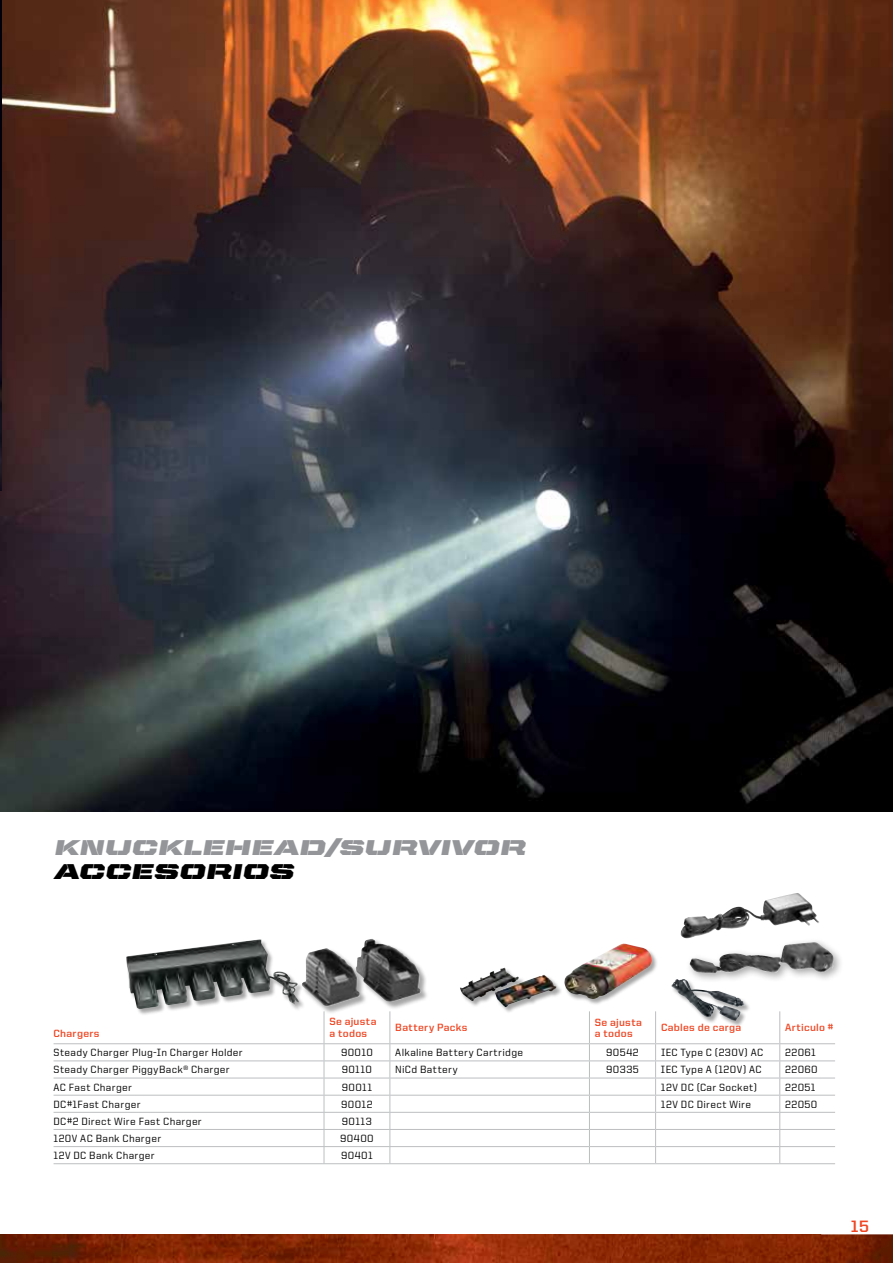
<style>
.page{position:relative;width:893px;height:1263px;background:#fff}
.page>*{position:absolute;margin:0;border:0;box-sizing:border-box;transform-origin:0 0}
.t1{font:21.6px "United Italic Ext Stencil";letter-spacing:-.005em;color:#939598}
.t2{font:21.6px "United Italic Ext Stencil";color:#000}
.t3{font:700 16.5px "United Sans Reg";color:#ef4623}
.t4{font:500 10.5px "United Sans Reg";letter-spacing:.03em;color:#000}
.t5{font:700 10.5px/12px "United Sans Reg";letter-spacing:.03em;color:#ef4623}
</style>
<div class="page">
<img style="left:0;top:0;width:892px;height:811px">
<img style="left:0;top:0;width:1px;height:490px">
<img style="left:0;top:1234px;width:893px;height:29px">
<hr style="left:324px;top:1011px;width:1px;height:32px;background:#bcbec0">
<hr style="left:390px;top:1011px;width:1px;height:32px;background:#bcbec0">
<hr style="left:589px;top:1011px;width:1px;height:32px;background:#bcbec0">
<hr style="left:655px;top:1011px;width:1px;height:32px;background:#bcbec0">
<hr style="left:54px;top:1043px;width:270px;height:1px;background:#bcbec0">
<hr style="left:324px;top:1043px;width:66px;height:1px;background:#bcbec0">
<hr style="left:390px;top:1043px;width:199px;height:1px;background:#bcbec0">
<hr style="left:589px;top:1043px;width:67px;height:1px;background:#bcbec0">
<hr style="left:656px;top:1043px;width:124px;height:1px;background:#bcbec0">
<hr style="left:780px;top:1043px;width:55px;height:1px;background:#bcbec0">
<hr style="left:54px;top:1060px;width:270px;height:1px;background:#bcbec0">
<hr style="left:324px;top:1060px;width:66px;height:1px;background:#bcbec0">
<hr style="left:390px;top:1060px;width:199px;height:1px;background:#bcbec0">
<hr style="left:589px;top:1060px;width:67px;height:1px;background:#bcbec0">
<hr style="left:656px;top:1060px;width:124px;height:1px;background:#bcbec0">
<hr style="left:780px;top:1060px;width:55px;height:1px;background:#bcbec0">
<hr style="left:54px;top:1078px;width:270px;height:1px;background:#bcbec0">
<hr style="left:324px;top:1078px;width:66px;height:1px;background:#bcbec0">
<hr style="left:390px;top:1078px;width:199px;height:1px;background:#bcbec0">
<hr style="left:589px;top:1078px;width:67px;height:1px;background:#bcbec0">
<hr style="left:656px;top:1078px;width:124px;height:1px;background:#bcbec0">
<hr style="left:780px;top:1078px;width:55px;height:1px;background:#bcbec0">
<hr style="left:54px;top:1095px;width:270px;height:1px;background:#bcbec0">
<hr style="left:324px;top:1095px;width:66px;height:1px;background:#bcbec0">
<hr style="left:390px;top:1095px;width:199px;height:1px;background:#bcbec0">
<hr style="left:589px;top:1095px;width:67px;height:1px;background:#bcbec0">
<hr style="left:656px;top:1095px;width:124px;height:1px;background:#bcbec0">
<hr style="left:780px;top:1095px;width:55px;height:1px;background:#bcbec0">
<hr style="left:54px;top:1112px;width:270px;height:1px;background:#bcbec0">
<hr style="left:324px;top:1112px;width:66px;height:1px;background:#bcbec0">
<hr style="left:390px;top:1112px;width:199px;height:1px;background:#bcbec0">
<hr style="left:589px;top:1112px;width:67px;height:1px;background:#bcbec0">
<hr style="left:656px;top:1112px;width:124px;height:1px;background:#bcbec0">
<hr style="left:780px;top:1112px;width:55px;height:1px;background:#bcbec0">
<hr style="left:54px;top:1129px;width:270px;height:1px;background:#bcbec0">
<hr style="left:324px;top:1129px;width:66px;height:1px;background:#bcbec0">
<hr style="left:390px;top:1129px;width:199px;height:1px;background:#bcbec0">
<hr style="left:589px;top:1129px;width:67px;height:1px;background:#bcbec0">
<hr style="left:656px;top:1129px;width:124px;height:1px;background:#bcbec0">
<hr style="left:780px;top:1129px;width:55px;height:1px;background:#bcbec0">
<hr style="left:54px;top:1146px;width:270px;height:1px;background:#bcbec0">
<hr style="left:324px;top:1146px;width:66px;height:1px;background:#bcbec0">
<svg style="left:324px;top:1044px;width:1px;height:119px"></svg>
<hr style="left:390px;top:1146px;width:199px;height:1px;background:#bcbec0">
<svg style="left:390px;top:1044px;width:1px;height:119px"></svg>
<hr style="left:589px;top:1146px;width:67px;height:1px;background:#bcbec0">
<svg style="left:589px;top:1044px;width:1px;height:119px"></svg>
<hr style="left:656px;top:1146px;width:124px;height:1px;background:#bcbec0">
<svg style="left:655px;top:1044px;width:1px;height:119px"></svg>
<hr style="left:780px;top:1146px;width:55px;height:1px;background:#bcbec0">
<hr style="left:54px;top:1163px;width:270px;height:1px;background:#bcbec0">
<hr style="left:324px;top:1163px;width:66px;height:1px;background:#bcbec0">
<hr style="left:390px;top:1163px;width:199px;height:1px;background:#bcbec0">
<hr style="left:589px;top:1163px;width:67px;height:1px;background:#bcbec0">
<hr style="left:656px;top:1163px;width:124px;height:1px;background:#bcbec0">
<hr style="left:780px;top:1163px;width:55px;height:1px;background:#bcbec0">
<hr style="left:779px;top:1011px;width:1px;height:32px;background:#bcbec0">
<svg style="left:779px;top:1044px;width:1px;height:119px"></svg>
<div style="left:565px;top:943px;width:94px;height:63px;background:#000;opacity:.35"></div>
<img style="left:564px;top:944px;width:88px;height:55px">
<div style="left:460px;top:968px;width:103px;height:45px;background:#000;opacity:.35"></div>
<img style="left:460px;top:967px;width:96px;height:40px">
<div style="left:126px;top:939px;width:179px;height:77px;background:#000;opacity:.35"></div>
<img style="left:126px;top:941px;width:174px;height:68px">
<div style="left:302px;top:939px;width:127px;height:75px;background:#000;opacity:.35"></div>
<img style="left:301px;top:939px;width:120px;height:68px">
<div style="left:671px;top:979px;width:80px;height:48px;background:#000;opacity:.35"></div>
<img style="left:671px;top:979px;width:69px;height:42px">
<div style="left:686px;top:938px;width:158px;height:46px;background:#000;opacity:.35"></div>
<img style="left:690px;top:942px;width:122px;height:32px">
<img style="left:680px;top:893px;width:116px;height:45px">
<h1 class="t1" style="left:54px;top:835px;width:473px">KNUCKLEHEAD/SURVIVOR</h1>
<h1 class="t2" style="left:54px;top:859px;width:242px">ACCESORIOS</h1>
<p class="t5" style="left:54px;top:1027px;width:47px">Chargers</p>
<p class="t5" style="left:329px;top:1015px;width:49px">Se ajusta a todos</p>
<p class="t5" style="left:395px;top:1021px;width:74px">Battery Packs</p>
<p class="t5" style="left:595px;top:1017px;width:49px;line-height:10.5px">Se ajusta a todos</p>
<p class="t5" style="left:661px;top:1021px;width:82px">Cables de carga</p>
<p class="t5" style="left:785px;top:1021px;width:50px">Articulo #</p>
<p class="t4" style="left:54px;top:1047px;width:191px">Steady Charger Plug-In Charger Holder</p>
<p class="t4" style="left:341px;top:1047px;width:33px">90010</p>
<p class="t4" style="left:395px;top:1047px;width:129px">Alkaline Battery Cartridge</p>
<p class="t4" style="left:606px;top:1047px;width:34px">90542</p>
<p class="t4" style="left:661px;top:1047px;width:104px">IEC Type C (230V) AC</p>
<p class="t4" style="left:785px;top:1047px;width:32px">22061</p>
<p class="t4" style="left:54px;top:1064px;width:178px">Steady Charger PiggyBack® Charger</p>
<p class="t4" style="left:342px;top:1064px;width:32px">90110</p>
<p class="t4" style="left:395px;top:1064px;width:64px">NiCd Battery</p>
<p class="t4" style="left:606px;top:1064px;width:34px">90335</p>
<p class="t4" style="left:661px;top:1064px;width:102px">IEC Type A (120V) AC</p>
<p class="t4" style="left:785px;top:1064px;width:34px">22060</p>
<p class="t4" style="left:54px;top:1081px;width:80px">AC Fast Charger</p>
<p class="t4" style="left:342px;top:1081px;width:32px">90011</p>
<p class="t4" style="left:661px;top:1081px;width:98px">12V DC (Car Socket)</p>
<p class="t4" style="left:785px;top:1081px;width:32px">22051</p>
<p class="t4" style="left:54px;top:1098px;width:89px">DC#1Fast Charger</p>
<p class="t4" style="left:341px;top:1098px;width:33px">90012</p>
<p class="t4" style="left:661px;top:1098px;width:92px">12V DC Direct Wire</p>
<p class="t4" style="left:785px;top:1098px;width:34px">22050</p>
<p class="t4" style="left:54px;top:1115px;width:150px">DC#2 Direct Wire Fast Charger</p>
<p class="t4" style="left:342px;top:1115px;width:31px">90113</p>
<p class="t4" style="left:54px;top:1133px;width:109px">120V AC Bank Charger</p>
<p class="t4" style="left:340px;top:1133px;width:35px">90400</p>
<p class="t4" style="left:54px;top:1150px;width:103px">12V DC Bank Charger</p>
<p class="t4" style="left:341px;top:1150px;width:33px">90401</p>
<h2 class="t3" style="left:851px;top:1217px;width:19px">15</h2>
</div>
